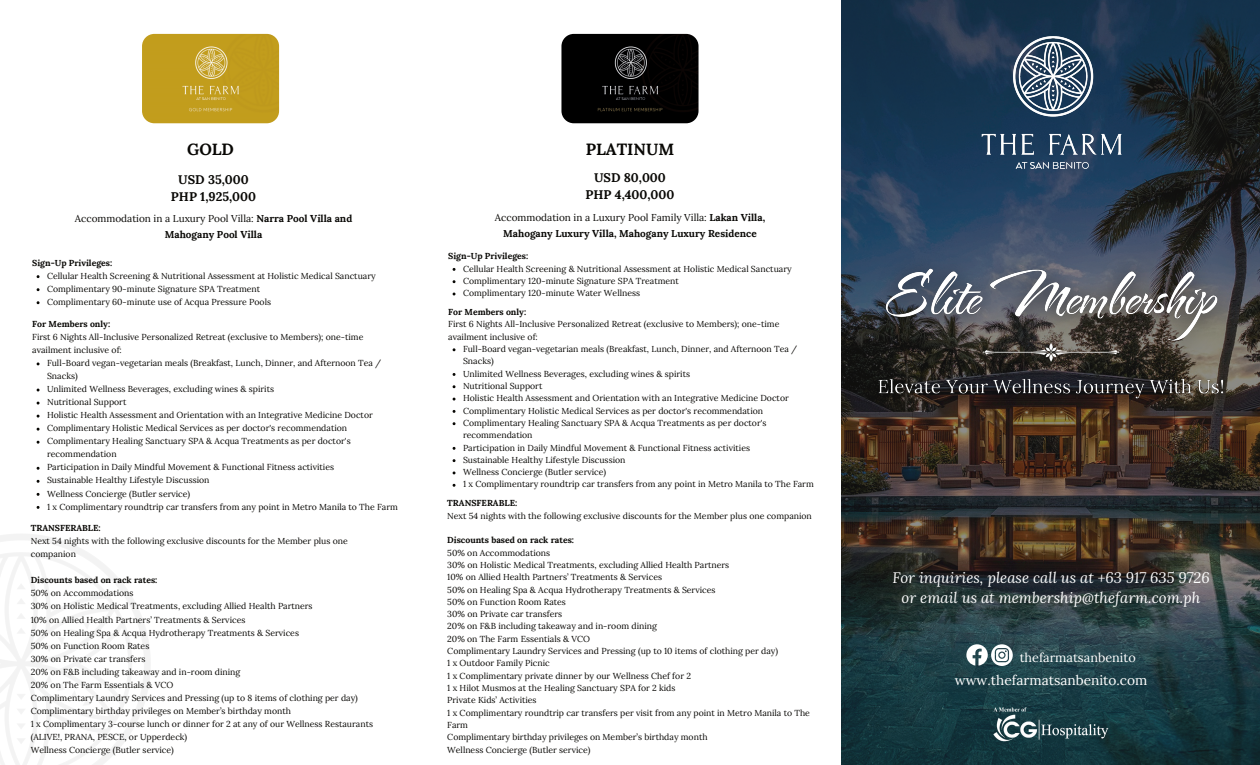
<style>
.page{position:relative;width:1260px;height:765px;background:#fff}
.page>*{position:absolute;margin:0;border:0;box-sizing:border-box;transform-origin:0 0}
.t1{font:700 16.25px "Lora";color:#080704}
.t2{font:italic 15px/20.6px "Lora";color:#fff;text-align:center}
.t3{font:13.62px "Lora";color:#fff}
.t4{font:12.62px "Lora";color:#fff}
.t5{font:700 12.5px/16.9px "Lora";color:#080704;text-align:center}
.t6{font:700 10px/15.9px "Lora";color:#080704;text-align:center}
.t7{font:8.75px/12.4px "Lora";color:#080704}
.t8{font:700 8.75px "Lora";color:#080704}
.s1{font-weight:400}
</style>
<div class="page">
<img style="left:841px;top:0;width:419px;height:765px">
<img style="left:963px;top:34px;width:177px;height:137px">
<img style="left:857px;top:241px;width:391px;height:132px">
<img style="left:869px;top:370px;width:364px;height:39px">
<svg style="left:966px;top:644px;width:46px;height:22px"></svg>
<img style="left:142px;top:34px;width:137px;height:89px;border-radius:12px">
<img style="left:561px;top:34px;width:138px;height:89px;border-radius:12px">
<img style="left:992px;top:696px;width:118px;height:59px">
<h1 class="t1" style="left:187px;top:135px;width:48px">GOLD</h1>
<h3 class="t5" style="left:171px;top:170px;width:87px">USD 35,000<br>PHP 1,925,000</h3>
<p class="t6" style="left:75px;top:209px;width:279px"><span class="s1">Accommodation in a Luxury Pool Villa:</span> Narra Pool Villa and<br>Mahogany Pool Villa</p>
<p class="t8" style="left:32px;top:255px;width:81px">Sign-Up Privileges:</p>
<p class="t7" style="left:47px;top:269px;width:330px;line-height:13px">Cellular Health Screening &amp; Nutritional Assessment at Holistic Medical Sanctuary<br>Complimentary 90-minute Signature SPA Treatment<br>Complimentary 60-minute use of Acqua Pressure Pools</p>
<p class="t8" style="left:32px;top:316px;width:79px">For Members only:</p>
<p class="t7" style="left:32px;top:330px;width:333px;line-height:13px">First 6 Nights All-Inclusive Personalized Retreat (exclusive to Members); one-time availment inclusive of:</p>
<p class="t7" style="left:47px;top:356px;width:352px;line-height:13px">Full-Board vegan-vegetarian meals (Breakfast, Lunch, Dinner, and Afternoon Tea / Snacks)<br>Unlimited Wellness Beverages, excluding wines &amp; spirits<br>Nutritional Support<br>Holistic Health Assessment and Orientation with an Integrative Medicine Doctor Complimentary Holistic Medical Services as per doctor's recommendation Complimentary Healing Sanctuary SPA &amp; Acqua Treatments as per doctor's recommendation<br>Participation in Daily Mindful Movement &amp; Functional Fitness activities<br>Sustainable Healthy Lifestyle Discussion<br>Wellness Concierge (Butler service)<br>1 x Complimentary roundtrip car transfers from any point in Metro Manila to The Farm</p>
<p class="t8" style="left:31px;top:521px;width:72px">TRANSFERABLE:</p>
<p class="t7" style="left:31px;top:534px;width:319px;line-height:13px">Next 54 nights with the following exclusive discounts for the Member plus one companion</p>
<p class="t8" style="left:31px;top:573px;width:128px">Discounts based on rack rates:</p>
<p class="t7" style="left:31px;top:586px;width:344px;line-height:13px">50% on Accommodations<br>30% on Holistic Medical Treatments, excluding Allied Health Partners<br>10% on Allied Health Partners’ Treatments &amp; Services<br>50% on Healing Spa &amp; Acqua Hydrotherapy Treatments &amp; Services<br>50% on Function Room Rates<br>30% on Private car transfers<br>20% on F&amp;B including takeaway and in-room dining<br>20% on The Farm Essentials &amp; VCO<br>Complimentary Laundry Services and Pressing (up to 8 items of clothing per day)<br>Complimentary birthday privileges on Member’s birthday month<br>1 x Complimentary 3-course lunch or dinner for 2 at any of our Wellness Restaurants (ALIVE!, PRANA, PESCE, or Upperdeck)<br>Wellness Concierge (Butler service)</p>
<h1 class="t1" style="left:586px;top:135px;width:90px">PLATINUM</h1>
<h3 class="t5" style="left:585px;top:167px;width:90px">USD 80,000<br>PHP 4,400,000</h3>
<p class="t6" style="left:495px;top:208px;width:272px"><span class="s1">Accommodation in a Luxury Pool Family Villa:</span> Lakan Villa,<br>Mahogany Luxury Villa, Mahogany Luxury Residence</p>
<p class="t8" style="left:448px;top:249px;width:81px">Sign-Up Privileges:</p>
<p class="t7" style="left:463px;top:262px;width:330px">Cellular Health Screening &amp; Nutritional Assessment at Holistic Medical Sanctuary<br>Complimentary 120-minute Signature SPA Treatment<br>Complimentary 120-minute Water Wellness</p>
<p class="t8" style="left:448px;top:304px;width:79px">For Members only:</p>
<p class="t7" style="left:448px;top:317px;width:333px">First 6 Nights All-Inclusive Personalized Retreat (exclusive to Members); one-time availment inclusive of:</p>
<p class="t7" style="left:463px;top:342px;width:352px">Full-Board vegan-vegetarian meals (Breakfast, Lunch, Dinner, and Afternoon Tea / Snacks)<br>Unlimited Wellness Beverages, excluding wines &amp; spirits<br>Nutritional Support<br>Holistic Health Assessment and Orientation with an Integrative Medicine Doctor Complimentary Holistic Medical Services as per doctor's recommendation Complimentary Healing Sanctuary SPA &amp; Acqua Treatments as per doctor's recommendation<br>Participation in Daily Mindful Movement &amp; Functional Fitness activities<br>Sustainable Healthy Lifestyle Discussion<br>Wellness Concierge (Butler service)<br>1 x Complimentary roundtrip car transfers from any point in Metro Manila to The Farm</p>
<p class="t8" style="left:447px;top:496px;width:72px">TRANSFERABLE:</p>
<p class="t7" style="left:447px;top:509px;width:366px">Next 54 nights with the following exclusive discounts for the Member plus one companion</p>
<p class="t8" style="left:447px;top:533px;width:128px">Discounts based on rack rates:</p>
<p class="t7" style="left:447px;top:546px;width:364px">50% on Accommodations<br>30% on Holistic Medical Treatments, excluding Allied Health Partners<br>10% on Allied Health Partners’ Treatments &amp; Services<br>50% on Healing Spa &amp; Acqua Hydrotherapy Treatments &amp; Services<br>50% on Function Room Rates<br>30% on Private car transfers<br>20% on F&amp;B including takeaway and in-room dining<br>20% on The Farm Essentials &amp; VCO<br>Complimentary Laundry Services and Pressing (up to 10 items of clothing per day)<br>1 x Outdoor Family Picnic<br>1 x Complimentary private dinner by our Wellness Chef for 2<br>1 x Hilot Musmos at the Healing Sanctuary SPA for 2 kids<br>Private Kids’ Activities<br>1 x Complimentary roundtrip car transfers per visit from any point in Metro Manila to The Farm<br>Complimentary birthday privileges on Member’s birthday month<br>Wellness Concierge (Butler service)</p>
<h2 class="t2" style="left:892px;top:567px;width:319px">For inquiries, please call us at +63 917 635 9726 or email us at membership@thefarm.com.ph</h2>
<h3 class="t4" style="left:1020px;top:648px;width:118px">thefarmatsanbenito</h3>
<h3 class="t3" style="left:955px;top:670px;width:194px">www.thefarmatsanbenito.com</h3>
</div>
